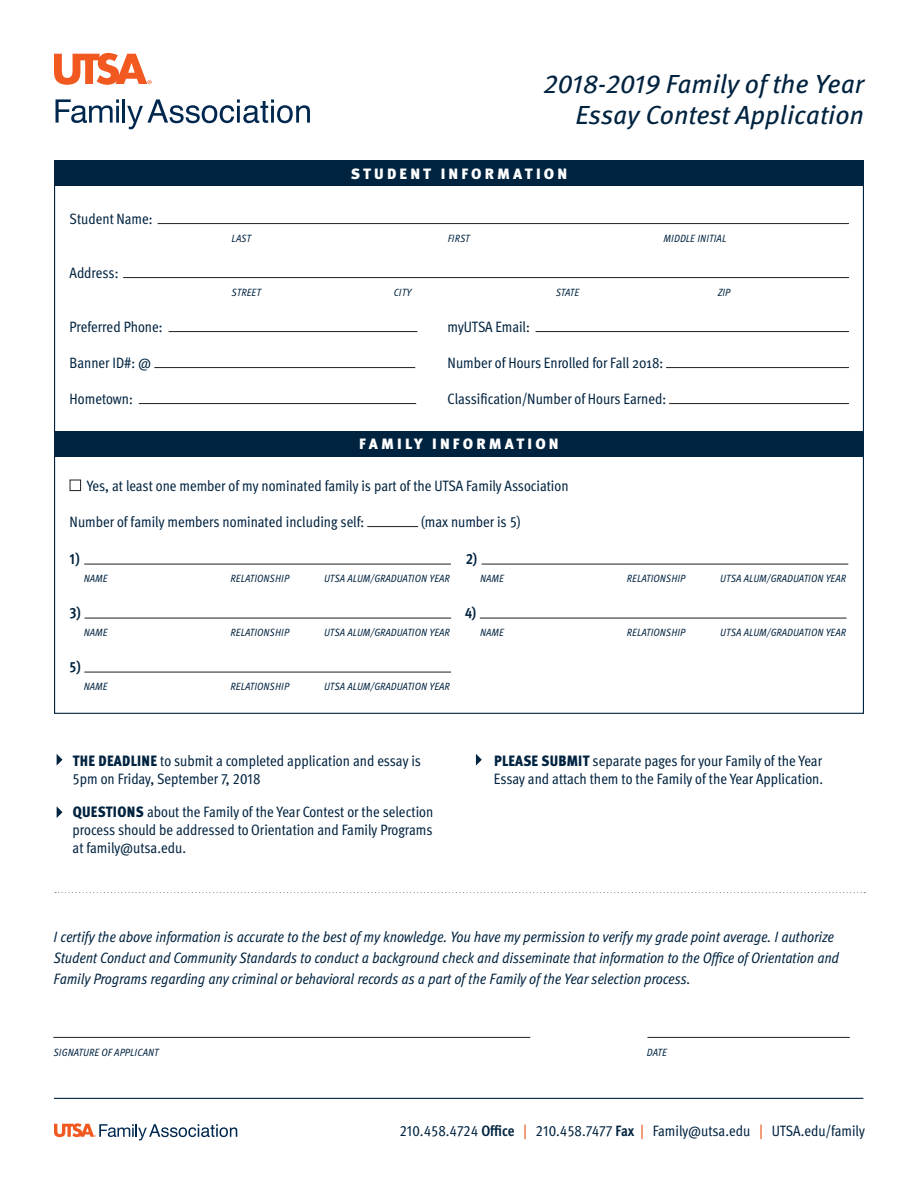
<style>
.page{position:relative;width:918px;height:1188px;background:#fff}
.page>*{position:absolute;margin:0;border:0;box-sizing:border-box;transform-origin:0 0}
.t1{font:italic 26.25px "Meta OT";color:#002340}
.Body{font:condensed 15px/18px "Meta OT";color:#002340}
.Body-2{font:italic condensed 15px/21px "Meta OT";color:#002340}
.H1_a{font:900 15px "Meta OT";letter-spacing:.21em;color:#fff}
.Body-3{font:700 condensed 15px "Meta OT";color:#002340}
.Underline_Lines{font:italic condensed 10.5px "Meta OT";letter-spacing:.02em;color:#002340}
.s1{font-weight:900}
.s2{font-weight:700}
.s3{color:#e74300}
</style>
<div class="page">
<svg style="left:54px;top:1123px;width:183px;height:17px"></svg>
<hr style="left:158px;top:223px;width:691px;height:1px;background:#231f20">
<hr style="left:123px;top:277px;width:726px;height:1px;background:#231f20">
<hr style="left:169px;top:331px;width:248px;height:1px;background:#231f20">
<hr style="left:536px;top:331px;width:313px;height:1px;background:#231f20">
<hr style="left:154px;top:367px;width:261px;height:1px;background:#231f20">
<hr style="left:666px;top:367px;width:183px;height:1px;background:#231f20">
<hr style="left:139px;top:403px;width:277px;height:1px;background:#231f20">
<hr style="left:669px;top:403px;width:180px;height:1px;background:#231f20">
<div style="left:70px;top:480px;width:11px;height:11px;border:1px solid #231f20"></div>
<hr style="left:367px;top:526px;width:51px;height:1px;background:#231f20">
<hr style="left:84px;top:564px;width:367px;height:1px;background:#231f20">
<hr style="left:482px;top:564px;width:366px;height:1px;background:#231f20">
<hr style="left:85px;top:618px;width:366px;height:1px;background:#231f20">
<hr style="left:480px;top:618px;width:367px;height:1px;background:#231f20">
<hr style="left:84px;top:672px;width:367px;height:1px;background:#231f20">
<div style="left:54px;top:161px;width:810px;height:25px;background:#002340"></div>
<div style="left:54px;top:431px;width:810px;height:25px;background:#002340"></div>
<svg style="left:54px;top:53px;width:98px;height:32px"></svg>
<svg style="left:56px;top:99px;width:63px;height:24px"></svg>
<hr style="left:123px;top:99px;width:2px;height:24px;background:#00284f">
<svg style="left:127px;top:99px;width:183px;height:30px"></svg>
<hr style="left:53px;top:1037px;width:477px;height:1px;background:#231f20">
<hr style="left:647px;top:1037px;width:203px;height:1px;background:#231f20">
<svg style="left:57px;top:754px;width:6px;height:11px"></svg>
<svg style="left:476px;top:754px;width:6px;height:12px"></svg>
<svg style="left:57px;top:806px;width:6px;height:12px"></svg>
<svg style="left:55px;top:892px;width:810px;height:1px"></svg>
<hr style="left:54px;top:1098px;width:809px;height:1px;background:#002340">
<h1 class="t1" style="left:544px;top:67px;width:322px">2018-2019 Family of the Year</h1>
<h1 class="t1" style="left:575px;top:99px;width:290px">Essay Contest Application</h1>
<p class="Body" style="left:70px;top:209px;width:84px">Student Name:</p>
<p class="Body" style="left:70px;top:263px;width:50px">Address:</p>
<p class="H1_a" style="left:351px;top:165px;width:218px">STUDENT INFORMATION</p>
<p class="Underline_Lines" style="left:232px;top:232px;width:21px">LAST</p>
<p class="Underline_Lines" style="left:448px;top:232px;width:23px">FIRST</p>
<p class="Underline_Lines" style="left:664px;top:232px;width:64px">MIDDLE INITIAL</p>
<p class="Underline_Lines" style="left:232px;top:286px;width:30px">STREET</p>
<p class="Underline_Lines" style="left:394px;top:286px;width:19px">CITY</p>
<p class="Underline_Lines" style="left:556px;top:286px;width:25px">STATE</p>
<p class="Underline_Lines" style="left:718px;top:286px;width:14px">ZIP</p>
<p class="Body" style="left:70px;top:317px;width:94px">Preferred Phone:</p>
<p class="Body" style="left:448px;top:317px;width:84px">myUTSA Email:</p>
<p class="Body" style="left:70px;top:353px;width:83px">Banner ID#: @</p>
<p class="Body" style="left:448px;top:353px;width:217px">Number of Hours Enrolled for Fall 2018:</p>
<p class="Body" style="left:70px;top:389px;width:65px">Hometown:</p>
<p class="Body" style="left:448px;top:389px;width:220px">Classification/Number of Hours Earned:</p>
<p class="H1_a" style="left:359px;top:435px;width:201px">FAMILY INFORMATION</p>
<p class="Body" style="left:87px;top:476px;width:483px">Yes, at least one member of my nominated family is part of the UTSA Family Association</p>
<p class="Body" style="left:70px;top:512px;width:296px">Number of family members nominated including self:</p>
<p class="Body" style="left:421px;top:512px;width:101px">(max number is 5)</p>
<p class="Body-3" style="left:70px;top:550px;width:12px">1)</p>
<p class="Body-3" style="left:466px;top:550px;width:13px">2)</p>
<p class="Underline_Lines" style="left:84px;top:572px;width:25px">NAME</p>
<p class="Underline_Lines" style="left:231px;top:572px;width:60px">RELATIONSHIP</p>
<p class="Underline_Lines" style="left:324px;top:572px;width:127px">UTSA ALUM/GRADUATION YEAR</p>
<p class="Underline_Lines" style="left:480px;top:572px;width:25px">NAME</p>
<p class="Underline_Lines" style="left:627px;top:572px;width:60px">RELATIONSHIP</p>
<p class="Underline_Lines" style="left:720px;top:572px;width:127px">UTSA ALUM/GRADUATION YEAR</p>
<p class="Body-3" style="left:70px;top:604px;width:13px">3)</p>
<p class="Body-3" style="left:465px;top:604px;width:13px">4)</p>
<p class="Underline_Lines" style="left:84px;top:626px;width:25px">NAME</p>
<p class="Underline_Lines" style="left:231px;top:626px;width:60px">RELATIONSHIP</p>
<p class="Underline_Lines" style="left:324px;top:626px;width:127px">UTSA ALUM/GRADUATION YEAR</p>
<p class="Underline_Lines" style="left:480px;top:626px;width:25px">NAME</p>
<p class="Underline_Lines" style="left:627px;top:626px;width:60px">RELATIONSHIP</p>
<p class="Underline_Lines" style="left:720px;top:626px;width:127px">UTSA ALUM/GRADUATION YEAR</p>
<p class="Body-3" style="left:70px;top:658px;width:13px">5)</p>
<p class="Underline_Lines" style="left:84px;top:680px;width:25px">NAME</p>
<p class="Underline_Lines" style="left:231px;top:680px;width:60px">RELATIONSHIP</p>
<p class="Underline_Lines" style="left:324px;top:680px;width:127px">UTSA ALUM/GRADUATION YEAR</p>
<p class="Body" style="left:73px;top:751px;width:350px"><span class="s1">THE DEADLINE</span> to submit a completed application and essay is<br>5pm on Friday, September 7, 2018</p>
<p class="Body" style="left:494px;top:751px;width:331px"><span class="s1">PLEASE SUBMIT</span> separate pages for your Family of the Year<br>Essay and attach them to the Family of the Year Application.</p>
<p class="Body" style="left:73px;top:802px;width:362px;text-align:justify"><span class="s1">QUESTIONS</span> about the Family of the Year Contest or the selection process should be addressed to Orientation and Family Programs at family@utsa.edu.</p>
<p class="Body-2" style="left:53px;top:926px;width:787px">I certify the above information is accurate to the best of my knowledge. You have my permission to verify my grade point average. I authorize<br>Student Conduct and Community Standards to conduct a background check and disseminate that information to the Office of Orientation and<br>Family Programs regarding any criminal or behavioral records as a part of the Family of the Year selection process.</p>
<p class="Underline_Lines" style="left:53px;top:1046px;width:107px">SIGNATURE OF APPLICANT</p>
<p class="Underline_Lines" style="left:647px;top:1046px;width:21px">DATE</p>
<p class="Body" style="left:400px;top:1121px;width:467px">210.458.4724 <span class="s2">Office</span> <span class="s3">|</span> 210.458.7477 <span class="s2">Fax</span> <span class="s3">|</span> Family@utsa.edu <span class="s3">|</span> UTSA.edu/family</p>
</div>
